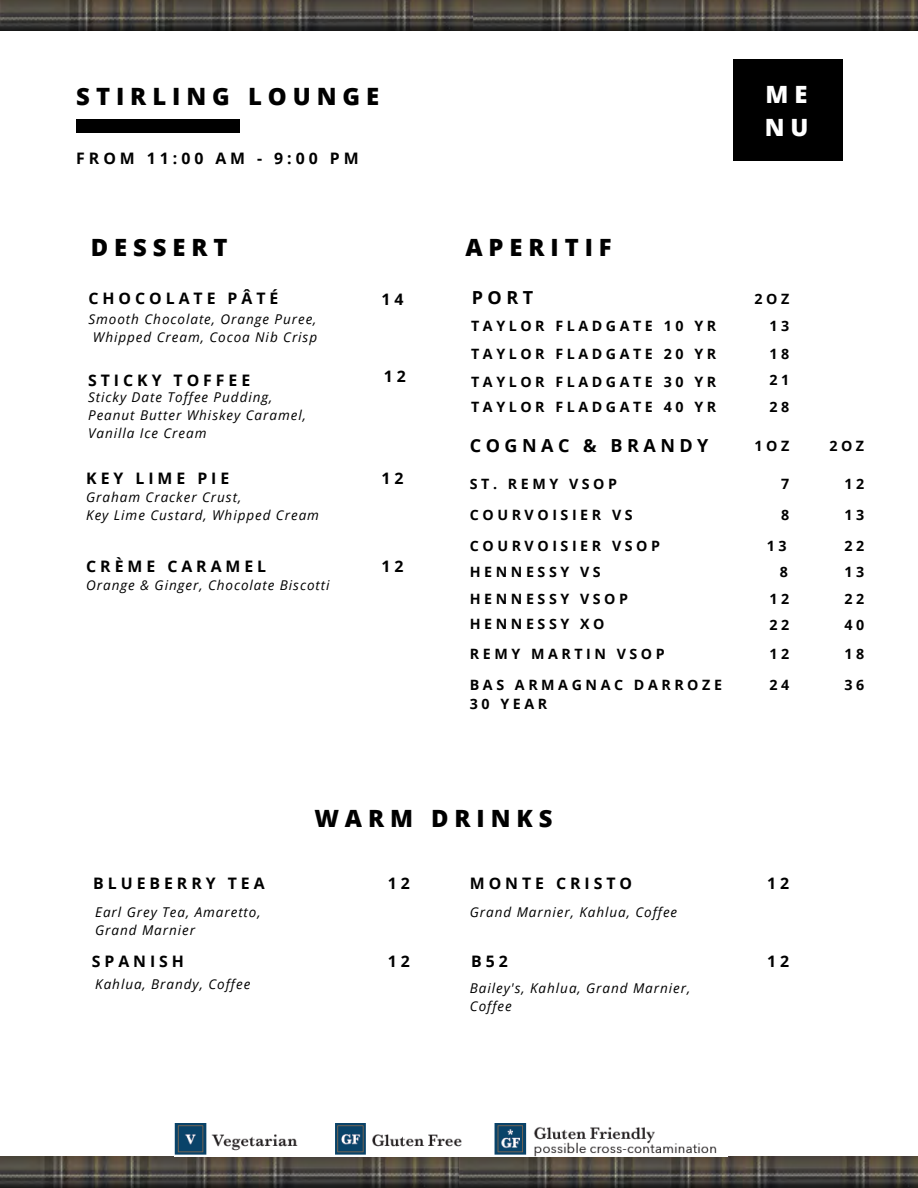
<style>
.page{position:relative;width:918px;height:1188px;background:#fff}
.page>*{position:absolute;margin:0;border:0;box-sizing:border-box;transform-origin:0 0}
.t1{font:800 23.85px "Open Sans";letter-spacing:.25em;color:#000}
.t2{font:800 23.85px "Open Sans";color:#fff}
.t3{font:700 18px "Open Sans";letter-spacing:.25em;color:#000}
.t4{font:700 15.9px "Open Sans";letter-spacing:.25em;color:#000}
.t5{font:700 14.25px/19.2px "Open Sans";letter-spacing:.25em;color:#000}
.t6{font:italic 13.5px/18px "Open Sans";letter-spacing:.07em;color:#000}
</style>
<div class="page">
<div style="left:76px;top:119px;width:163px;height:14px;background:#000"></div>
<img style="left:0;top:0;width:473px;height:31px">
<img style="left:473px;top:0;width:445px;height:31px">
<img style="left:0;top:1157px;width:459px;height:31px">
<img style="left:459px;top:1157px;width:459px;height:31px">
<div style="left:733px;top:60px;width:109px;height:101px;background:#000"></div>
<img style="left:174px;top:1124px;width:543px;height:32px">
<p class="t1" style="left:76px;top:80px;width:304px">STIRLING LOUNGE</p>
<p class="t4" style="left:76px;top:147px;width:284px">FROM 11:00 AM - 9:00 PM</p>
<p class="t1" style="left:91px;top:231px;width:138px">DESSERT</p>
<p class="t4" style="left:88px;top:287px;width:191px">CHOCOLATE PÂTÉ</p>
<p class="t6" style="left:88px;top:310px;width:230px">Smooth Chocolate, Orange Puree,</p>
<p class="t6" style="left:93px;top:328px;width:226px">Whipped Cream, Cocoa Nib Crisp</p>
<p class="t4" style="left:88px;top:369px;width:164px">STICKY TOFFEE</p>
<p class="t6" style="left:88px;top:388px;width:186px">Sticky Date Toffee Pudding,</p>
<p class="t6" style="left:88px;top:406px;width:219px">Peanut Butter Whiskey Caramel,</p>
<p class="t6" style="left:88px;top:424px;width:120px">Vanilla Ice Cream</p>
<p class="t4" style="left:86px;top:467px;width:145px">KEY LIME PIE</p>
<p class="t6" style="left:86px;top:488px;width:157px">Graham Cracker Crust,</p>
<p class="t6" style="left:86px;top:506px;width:234px">Key Lime Custard, Whipped Cream</p>
<p class="t4" style="left:86px;top:555px;width:181px">CRÈME CARAMEL</p>
<p class="t6" style="left:86px;top:576px;width:245px">Orange &amp; Ginger, Chocolate Biscotti</p>
<p class="t4" style="left:381px;top:288px;width:24px">14</p>
<p class="t4" style="left:384px;top:365px;width:24px">12</p>
<p class="t4" style="left:381px;top:467px;width:24px">12</p>
<p class="t4" style="left:381px;top:555px;width:24px">12</p>
<p class="t1" style="left:465px;top:231px;width:148px">APERITIF</p>
<p class="t3" style="left:472px;top:285px;width:63px">PORT</p>
<p class="t2" style="left:766px;top:78px;width:43px">ME</p>
<p class="t2" style="left:765px;top:110px;width:45px">NU</p>
<p class="t5" style="left:755px;top:289px;width:36px">2OZ</p>
<p class="t5" style="left:471px;top:316px;width:247px">TAYLOR FLADGATE 10 YR</p>
<p class="t5" style="left:770px;top:316px;width:21px">13</p>
<p class="t5" style="left:471px;top:344px;width:247px">TAYLOR FLADGATE 20 YR</p>
<p class="t5" style="left:471px;top:372px;width:247px">TAYLOR FLADGATE 30 YR</p>
<p class="t5" style="left:471px;top:396px;width:247px">TAYLOR FLADGATE 40 YR</p>
<p class="t5" style="left:770px;top:344px;width:21px">18</p>
<p class="t5" style="left:770px;top:370px;width:21px">21</p>
<p class="t5" style="left:770px;top:396px;width:21px">28</p>
<p class="t3" style="left:470px;top:433px;width:240px">COGNAC &amp; BRANDY</p>
<p class="t5" style="left:470px;top:474px;width:149px">ST. REMY VSOP</p>
<p class="t5" style="left:755px;top:436px;width:36px">1OZ</p>
<p class="t5" style="left:829px;top:436px;width:36px">2OZ</p>
<p class="t5" style="left:781px;top:474px;width:10px">7</p>
<p class="t5" style="left:844px;top:474px;width:21px">12</p>
<p class="t5" style="left:470px;top:505px;width:164px">COURVOISIER VS</p>
<p class="t5" style="left:781px;top:505px;width:10px">8</p>
<p class="t5" style="left:470px;top:536px;width:192px">COURVOISIER VSOP</p>
<p class="t5" style="left:470px;top:562px;width:132px">HENNESSY VS</p>
<p class="t5" style="left:470px;top:588px;width:160px">HENNESSY VSOP</p>
<p class="t5" style="left:470px;top:614px;width:136px">HENNESSY XO</p>
<p class="t5" style="left:470px;top:644px;width:196px">REMY MARTIN VSOP</p>
<p class="t5" style="left:470px;top:675px;width:254px">BAS ARMAGNAC DARROZE<br>30 YEAR</p>
<p class="t5" style="left:767px;top:536px;width:21px">13</p>
<p class="t5" style="left:780px;top:562px;width:10px">8</p>
<p class="t5" style="left:770px;top:588px;width:21px">12</p>
<p class="t5" style="left:770px;top:615px;width:21px">22</p>
<p class="t5" style="left:770px;top:644px;width:21px">12</p>
<p class="t5" style="left:770px;top:675px;width:21px">24</p>
<p class="t5" style="left:844px;top:505px;width:21px">13</p>
<p class="t5" style="left:844px;top:536px;width:21px">22</p>
<p class="t5" style="left:844px;top:562px;width:21px">13</p>
<p class="t5" style="left:844px;top:588px;width:21px">22</p>
<p class="t5" style="left:844px;top:615px;width:21px">40</p>
<p class="t5" style="left:844px;top:644px;width:21px">18</p>
<p class="t5" style="left:844px;top:675px;width:21px">36</p>
<p class="t4" style="left:93px;top:872px;width:173px">BLUEBERRY TEA</p>
<p class="t6" style="left:95px;top:903px;width:167px">Earl Grey Tea, Amaretto,</p>
<p class="t6" style="left:95px;top:921px;width:101px">Grand Marnier</p>
<p class="t4" style="left:92px;top:950px;width:94px">SPANISH</p>
<p class="t6" style="left:95px;top:974px;width:157px">Kahlua, Brandy, Coffee</p>
<p class="t1" style="left:314px;top:801px;width:240px">WARM DRINKS</p>
<p class="t4" style="left:388px;top:872px;width:24px">12</p>
<p class="t4" style="left:388px;top:950px;width:24px">12</p>
<p class="t4" style="left:470px;top:872px;width:164px">MONTE CRISTO</p>
<p class="t6" style="left:470px;top:903px;width:209px">Grand Marnier, Kahlua, Coffee</p>
<p class="t4" style="left:471px;top:950px;width:38px">B52</p>
<p class="t6" style="left:470px;top:979px;width:222px">Bailey's, Kahlua, Grand Marnier,<br>Coffee</p>
<p class="t4" style="left:767px;top:872px;width:24px">12</p>
<p class="t4" style="left:767px;top:950px;width:24px">12</p>
</div>
